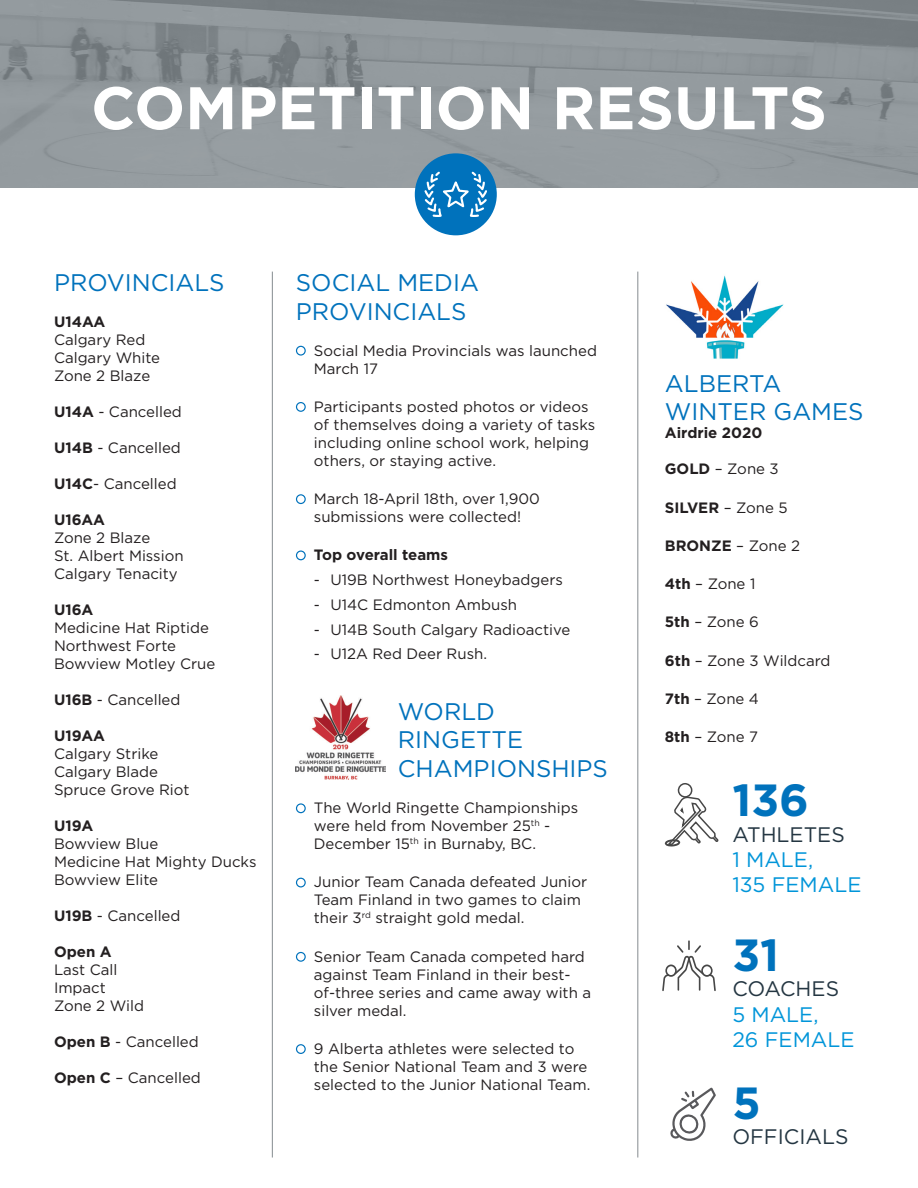
<style>
.page{position:relative;width:918px;height:1188px;background:#fff}
.page>*{position:absolute;margin:0;border:0;box-sizing:border-box;transform-origin:0 0}
.t1{font:700 60px "Gotham";color:#fff}
.t2{font:700 45px "Gotham";color:#0072bc}
.t3{font:24px/28.8px "Gotham";color:#0072bc}
.t4{font:21px/25.2px "Gotham";color:#0095d9}
.t5{font:21px "Gotham";color:#243642}
.t6{font:15px/18px "Gotham";color:#231f20}
.t7{font:700 15px "Gotham";color:#231f20}
.s1{font-weight:700}
.s2{font-weight:400}
</style>
<div class="page">
<div style="left:296px;top:346px;width:10px;height:10px;border:1px solid #0072bc;border-radius:50%"></div>
<div style="left:296px;top:402px;width:10px;height:10px;border:1px solid #0072bc;border-radius:50%"></div>
<div style="left:296px;top:494px;width:10px;height:10px;border:1px solid #0072bc;border-radius:50%"></div>
<div style="left:296px;top:550px;width:10px;height:10px;border:1px solid #0072bc;border-radius:50%"></div>
<div style="left:296px;top:803px;width:10px;height:10px;border:1px solid #0072bc;border-radius:50%"></div>
<div style="left:296px;top:878px;width:10px;height:9px;border:1px solid #0072bc;border-radius:50%"></div>
<div style="left:296px;top:952px;width:10px;height:10px;border:1px solid #0072bc;border-radius:50%"></div>
<div style="left:296px;top:1044px;width:10px;height:10px;border:1px solid #0072bc;border-radius:50%"></div>
<img style="left:0;top:0;width:918px;height:188px">
<div style="left:415px;top:153px;width:82px;height:82px;background:#0072bc;border-radius:50%"></div>
<svg style="left:424px;top:171px;width:63px;height:46px"></svg>
<hr style="left:272px;top:272px;width:1px;height:886px;background:#858c90">
<hr style="left:638px;top:272px;width:1px;height:886px;background:#858c90">
<div style="left:678px;top:783px;width:15px;height:15px;border:2px solid #474747;border-radius:50%"></div>
<svg style="left:665px;top:796px;width:54px;height:51px"></svg>
<svg style="left:670px;top:1088px;width:46px;height:53px"></svg>
<svg style="left:662px;top:940px;width:54px;height:51px"></svg>
<img style="left:666px;top:275px;width:118px;height:84px">
<img style="left:296px;top:695px;width:90px;height:85px">
<p class="t1" style="left:91px;top:68px;width:737px">COMPETITION RESULTS</p>
<p class="t3" style="left:54px;top:267px;width:172px">PROVINCIALS</p>
<p class="t7" style="left:54px;top:312px;width:53px">U14AA</p>
<p class="t6" style="left:54px;top:330px;width:93px">Calgary Red</p>
<p class="t6" style="left:54px;top:348px;width:108px">Calgary White</p>
<p class="t6" style="left:54px;top:366px;width:98px">Zone 2 Blaze</p>
<p class="t6" style="left:54px;top:402px;width:129px"><span class="s1">U14A</span> - Cancelled</p>
<p class="t6" style="left:54px;top:438px;width:128px"><span class="s1">U14B</span> - Cancelled</p>
<p class="t6" style="left:54px;top:474px;width:124px"><span class="s1">U14C</span>- Cancelled</p>
<p class="t7" style="left:54px;top:510px;width:52px">U16AA</p>
<p class="t6" style="left:54px;top:528px;width:98px">Zone 2 Blaze</p>
<p class="t6" style="left:54px;top:546px;width:131px">St. Albert Mission</p>
<p class="t6" style="left:54px;top:564px;width:125px">Calgary Tenacity</p>
<p class="t7" style="left:54px;top:600px;width:41px">U16A</p>
<p class="t6" style="left:54px;top:618px;width:157px">Medicine Hat Riptide</p>
<p class="t6" style="left:54px;top:636px;width:124px">Northwest Forte</p>
<p class="t6" style="left:54px;top:654px;width:163px">Bowview Motley Crue</p>
<p class="t6" style="left:54px;top:690px;width:128px"><span class="s1">U16B</span> - Cancelled</p>
<p class="t7" style="left:54px;top:726px;width:52px">U19AA</p>
<p class="t6" style="left:54px;top:744px;width:106px">Calgary Strike</p>
<p class="t6" style="left:54px;top:762px;width:106px">Calgary Blade</p>
<p class="t6" style="left:54px;top:780px;width:137px">Spruce Grove Riot</p>
<p class="t7" style="left:54px;top:816px;width:41px">U19A</p>
<p class="t6" style="left:54px;top:834px;width:106px">Bowview Blue</p>
<p class="t6" style="left:54px;top:852px;width:204px">Medicine Hat Mighty Ducks</p>
<p class="t6" style="left:54px;top:870px;width:106px">Bowview Elite</p>
<p class="t6" style="left:54px;top:906px;width:128px"><span class="s1">U19B</span> - Cancelled</p>
<p class="t7" style="left:54px;top:942px;width:59px">Open A</p>
<p class="t6" style="left:54px;top:960px;width:65px">Last Call</p>
<p class="t6" style="left:54px;top:978px;width:53px">Impact</p>
<p class="t6" style="left:54px;top:996px;width:92px">Zone 2 Wild</p>
<p class="t6" style="left:54px;top:1032px;width:146px"><span class="s1">Open B</span> - Cancelled</p>
<p class="t6" style="left:54px;top:1068px;width:148px"><span class="s1">Open C</span> – Cancelled</p>
<p class="t3" style="left:296px;top:267px;width:185px">SOCIAL MEDIA<br>PROVINCIALS</p>
<p class="t6" style="left:314px;top:341px;width:285px">Social Media Provincials was launched<br>March 17</p>
<p class="t6" style="left:314px;top:397px;width:283px">Participants posted photos or videos of themselves doing a variety of tasks including online school work, helping others, or staying active.</p>
<p class="t6" style="left:314px;top:489px;width:227px">March 18-April 18th, over 1,900 submissions were collected!</p>
<p class="t7" style="left:314px;top:545px;width:136px">Top overall teams</p>
<p class="t6" style="left:314px;top:570px;width:250px">- U19B Northwest Honeybadgers</p>
<p class="t6" style="left:314px;top:595px;width:205px">- U14C Edmonton Ambush</p>
<p class="t6" style="left:314px;top:620px;width:258px">- U14B South Calgary Radioactive</p>
<p class="t6" style="left:314px;top:645px;width:175px">- U12A Red Deer Rush.</p>
<p class="t3" style="left:398px;top:696px;width:212px">WORLD<br>RINGETTE<br>CHAMPIONSHIPS</p>
<p class="t6" style="left:314px;top:799px;width:266px">The World Ringette Championships were held from November 25<sup>th</sup> -<br>December 15<sup>th</sup> in Burnaby, BC.</p>
<p class="t6" style="left:314px;top:873px;width:275px">Junior Team Canada defeated Junior<br>Team Finland in two games to claim their 3<sup>rd</sup> straight gold medal.</p>
<p class="t6" style="left:314px;top:947px;width:279px">Senior Team Canada competed hard against Team Finland in their best&shy;of-three series and came away with a silver medal.</p>
<p class="t6" style="left:314px;top:1039px;width:278px">9 Alberta athletes were selected to the Senior National Team and 3 were selected to the Junior National Team.</p>
<p class="t3" style="left:665px;top:368px;width:200px">ALBERTA<br>WINTER GAMES</p>
<p class="t7" style="left:665px;top:423px;width:99px">Airdrie 2020</p>
<p class="t6" style="left:665px;top:460px;width:115px"><span class="s1">GOLD</span> – Zone 3</p>
<p class="t7" style="left:665px;top:497px;width:124px">SILVER <span class="s2">– Zone 5</span></p>
<p class="t7" style="left:665px;top:536px;width:137px">BRONZE <span class="s2">– Zone 2</span></p>
<p class="t6" style="left:665px;top:575px;width:92px"><span class="s1">4th</span> – Zone 1</p>
<p class="t6" style="left:665px;top:613px;width:95px"><span class="s1">5th</span> – Zone 6</p>
<p class="t6" style="left:665px;top:651px;width:167px"><span class="s1">6th</span> – Zone 3 Wildcard</p>
<p class="t6" style="left:665px;top:689px;width:96px"><span class="s1">7th</span> – Zone 4</p>
<p class="t6" style="left:665px;top:728px;width:95px"><span class="s1">8th</span> – Zone 7</p>
<p class="t2" style="left:732px;top:771px;width:78px">136</p>
<p class="t5" style="left:732px;top:821px;width:114px">ATHLETES</p>
<p class="t4" style="left:732px;top:846px;width:131px">1 MALE,<br>135 FEMALE</p>
<p class="t2" style="left:732px;top:925px;width:48px">31</p>
<p class="t5" style="left:732px;top:976px;width:108px">COACHES</p>
<p class="t4" style="left:732px;top:1001px;width:124px">5 MALE,<br>26 FEMALE</p>
<p class="t2" style="left:732px;top:1073px;width:30px">5</p>
<p class="t5" style="left:732px;top:1123px;width:118px">OFFICIALS</p>
</div>
